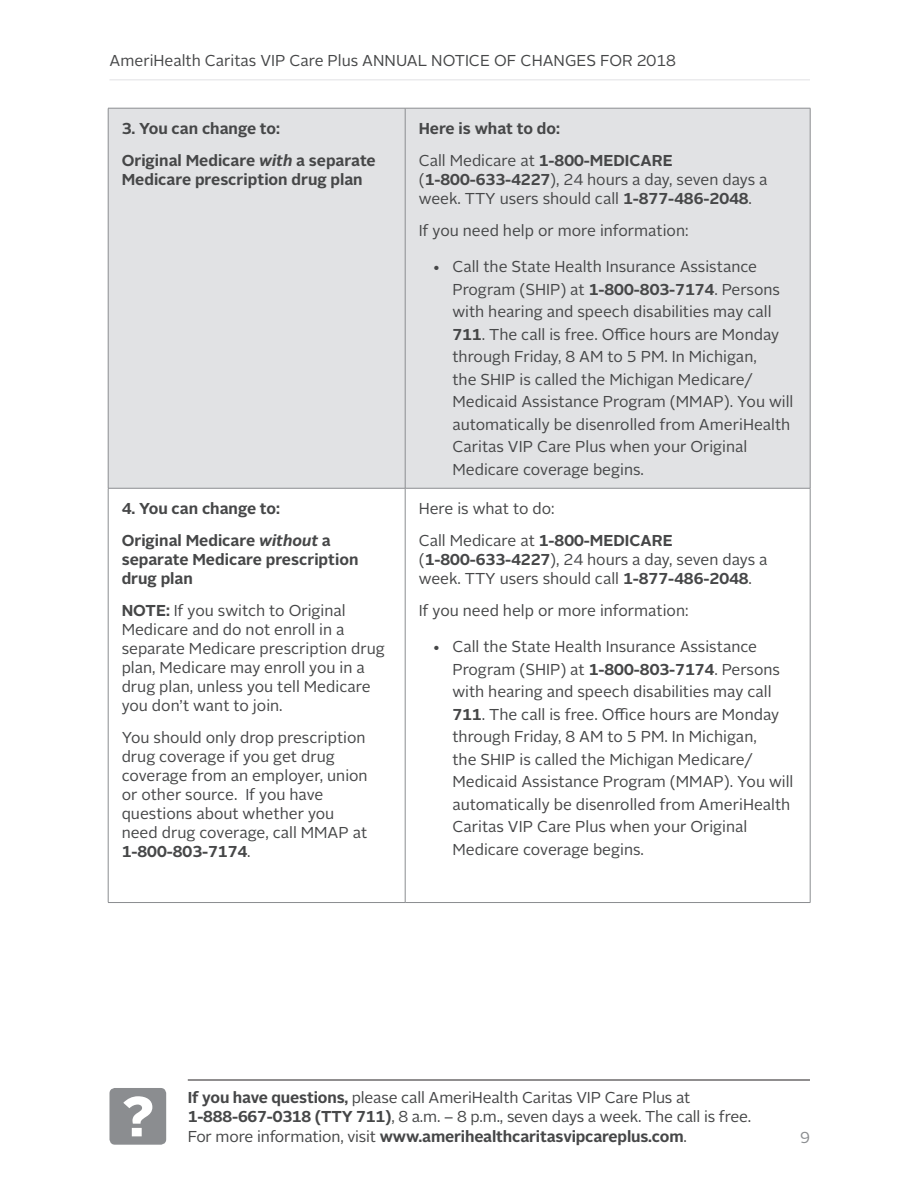
<style>
.page{position:relative;width:918px;height:1188px;background:#fff}
.page>*{position:absolute;margin:0;border:0;box-sizing:border-box;transform-origin:0 0}
.Table_Body{font:15.75px/22.5px "Alright Sans";color:#464748}
.Table_Body-2{font:700 15.75px/18.9px "Alright Sans";color:#464748}
.t1{font:15.75px "Alright Sans";color:#8b8d90}
.s1{font-style:italic}
.s2{font-weight:700}
</style>
<div class="page">
<hr style="left:110px;top:79px;width:700px;height:1px;background:#e1e2e4">
<div style="left:109px;top:1088px;width:57px;height:57px;background:#8b8d90;border-radius:5px"></div>
<svg style="left:123px;top:1096px;width:29px;height:40px"></svg>
<hr style="left:188px;top:1080px;width:622px;height:1px;background:#231f20">
<div style="left:109px;top:109px;width:701px;height:379px;background:#e1e2e4"></div>
<hr style="left:108px;top:108px;width:297px;height:1px;background:#8b8d90">
<hr style="left:108px;top:108px;width:1px;height:380px;background:#8b8d90">
<hr style="left:405px;top:108px;width:405px;height:1px;background:#8b8d90">
<hr style="left:405px;top:108px;width:1px;height:380px;background:#8b8d90">
<hr style="left:810px;top:108px;width:1px;height:380px;background:#8b8d90">
<hr style="left:108px;top:488px;width:297px;height:1px;background:#8b8d90">
<hr style="left:108px;top:488px;width:1px;height:414px;background:#8b8d90">
<hr style="left:405px;top:488px;width:405px;height:1px;background:#8b8d90">
<hr style="left:405px;top:488px;width:1px;height:414px;background:#8b8d90">
<hr style="left:810px;top:488px;width:1px;height:414px;background:#8b8d90">
<hr style="left:108px;top:902px;width:297px;height:1px;background:#8b8d90">
<hr style="left:405px;top:902px;width:405px;height:1px;background:#8b8d90">
<p class="Table_Body" style="left:110px;top:49px;width:568px">AmeriHealth Caritas VIP Care Plus ANNUAL NOTICE OF CHANGES FOR 2018</p>
<p class="Table_Body-2" style="left:122px;top:119px;width:160px">3. You can change to:</p>
<p class="Table_Body-2" style="left:122px;top:151px;width:256px">Original Medicare <span class="s1">with</span> a separate<br>Medicare prescription drug plan</p>
<p class="Table_Body-2" style="left:122px;top:499px;width:160px">4. You can change to:</p>
<p class="Table_Body-2" style="left:122px;top:531px;width:238px">Original Medicare <span class="s1">without</span> a separate Medicare prescription drug plan</p>
<p class="Table_Body" style="left:122px;top:602px;width:265px;line-height:18.9px"><span class="s2">NOTE:</span> If you switch to Original<br>Medicare and do not enroll in a separate Medicare prescription drug plan, Medicare may enroll you in a drug plan, unless you tell Medicare you don’t want to join.</p>
<p class="Table_Body" style="left:122px;top:729px;width:248px;line-height:18.9px">You should only drop prescription drug coverage if you get drug coverage from an employer, union or other source. If you have questions about whether you need drug coverage, call MMAP at<br><span class="s2">1-800-803-7174</span>.</p>
<p class="Table_Body-2" style="left:419px;top:119px;width:143px">Here is what to do:</p>
<p class="Table_Body" style="left:419px;top:151px;width:350px;line-height:18.9px">Call Medicare at <span class="s2">1-800-MEDICARE </span>(<span class="s2">1-800-633-4227</span>), 24 hours a day, seven days a week. TTY users should call <span class="s2">1-877-486-2048</span>.</p>
<p class="Table_Body" style="left:419px;top:220px;width:271px">If you need help or more information:</p>
<p class="Table_Body" style="left:452px;top:256px;width:343px;text-indent:-20px">• Call the State Health Insurance Assistance Program (SHIP) at <span class="s2">1-800-803-7174</span>. Persons with hearing and speech disabilities may call <span class="s2">711</span>. The call is free. Office hours are Monday through Friday, 8 AM to 5 PM. In Michigan,<br>the SHIP is called the Michigan Medicare/ Medicaid Assistance Program (MMAP). You will automatically be disenrolled from AmeriHealth Caritas VIP Care Plus when your Original Medicare coverage begins.</p>
<p class="Table_Body" style="left:419px;top:497px;width:137px">Here is what to do:</p>
<p class="Table_Body" style="left:419px;top:531px;width:350px;line-height:18.9px">Call Medicare at <span class="s2">1-800-MEDICARE </span>(<span class="s2">1-800-633-4227</span>), 24 hours a day, seven days a week. TTY users should call <span class="s2">1-877-486-2048</span>.</p>
<p class="Table_Body" style="left:419px;top:600px;width:271px">If you need help or more information:</p>
<p class="Table_Body" style="left:452px;top:636px;width:343px;text-indent:-20px">• Call the State Health Insurance Assistance Program (SHIP) at <span class="s2">1-800-803-7174</span>. Persons with hearing and speech disabilities may call <span class="s2">711</span>. The call is free. Office hours are Monday through Friday, 8 AM to 5 PM. In Michigan,<br>the SHIP is called the Michigan Medicare/ Medicaid Assistance Program (MMAP). You will automatically be disenrolled from AmeriHealth Caritas VIP Care Plus when your Original Medicare coverage begins.</p>
<p class="Table_Body" style="left:188px;top:1088px;width:565px;line-height:19.5px"><span class="s2">If you have questions,</span> please call AmeriHealth Caritas VIP Care Plus at<br><span class="s2">1-888-667-0318 (TTY 711)</span>, 8 a.m. – 8 p.m., seven days a week. The call is free.<br>For more information, visit <span class="s2">www.amerihealthcaritasvipcareplus.com</span>.</p>
<p class="t1" style="left:800px;top:1127px;width:11px">9</p>
</div>
